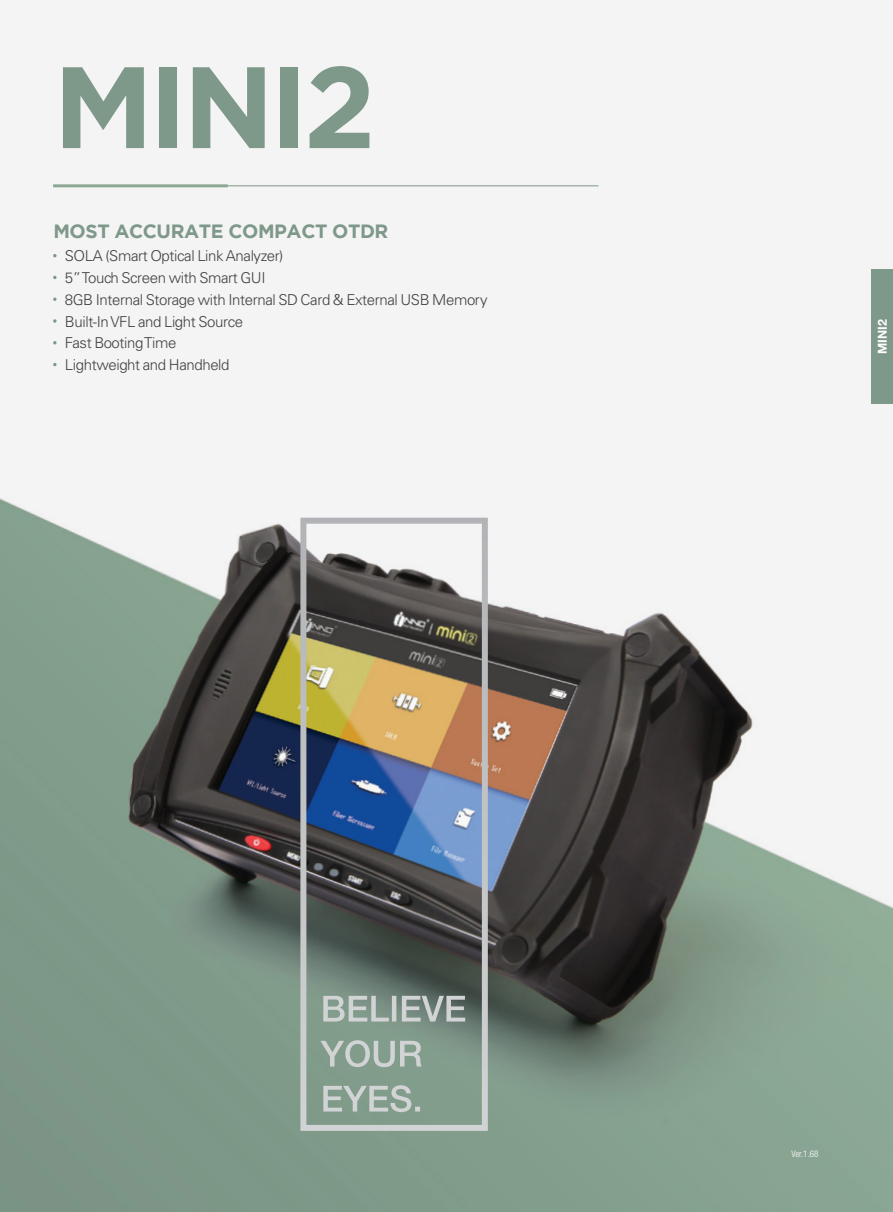
<style>
.page{position:relative;width:893px;height:1212px;background:#fff}
.page>*{position:absolute;margin:0;border:0;box-sizing:border-box;transform-origin:0 0}
.t1{font:700 115.5px "Gotham";letter-spacing:-.04em;color:#7e9889}
.t2{font:700 19.2px "Gotham";letter-spacing:-.02em;color:#7e9889}
.t3{font:300 15px/21.8px "Univers LT Std";letter-spacing:-.025em;color:#414042}
.t4{font:700 12.3px "Helvetica Neue LT Std";color:#fff}
.t5{font:300 condensed 9.15px "Helvetica Neue LT Std";color:#fff}
</style>
<div class="page">
<img style="left:0;top:0;width:893px;height:1212px">
<div style="left:872px;top:269px;width:21px;height:135px;background:#7e9889"></div>
<hr style="left:53px;top:185px;width:545px;height:1px;background:#7e9889">
<hr style="left:53px;top:184px;width:175px;height:3px;background:#8ca895">
<svg style="left:53px;top:254px;width:4px;height:3px"></svg>
<svg style="left:53px;top:276px;width:4px;height:3px"></svg>
<svg style="left:53px;top:297px;width:4px;height:4px"></svg>
<svg style="left:53px;top:319px;width:4px;height:4px"></svg>
<svg style="left:53px;top:341px;width:4px;height:3px"></svg>
<svg style="left:53px;top:363px;width:4px;height:3px"></svg>
<svg style="left:300px;top:518px;width:188px;height:613px;background:#7d837e"></svg>
<h1 class="t1" style="left:53px;top:40px;width:324px">MINI2</h1>
<p class="t2" style="left:53px;top:220px;width:337px">MOST ACCURATE COMPACT OTDR</p>
<p class="t3" style="left:65px;top:245px;width:424px">SOLA (Smart Optical Link Analyzer)<br>5” Touch Screen with Smart GUI<br>8GB Internal Storage with Internal SD Card &amp; External USB Memory Built-In VFL and Light Source<br>Fast Booting Time<br>Lightweight and Handheld</p>
<p class="t4" style="left:875px;top:354px;width:36px;rotate:-90deg">MINI2</p>
<p class="t5" style="left:791px;top:1148px;width:29px">Ver.1.68</p>
</div>
